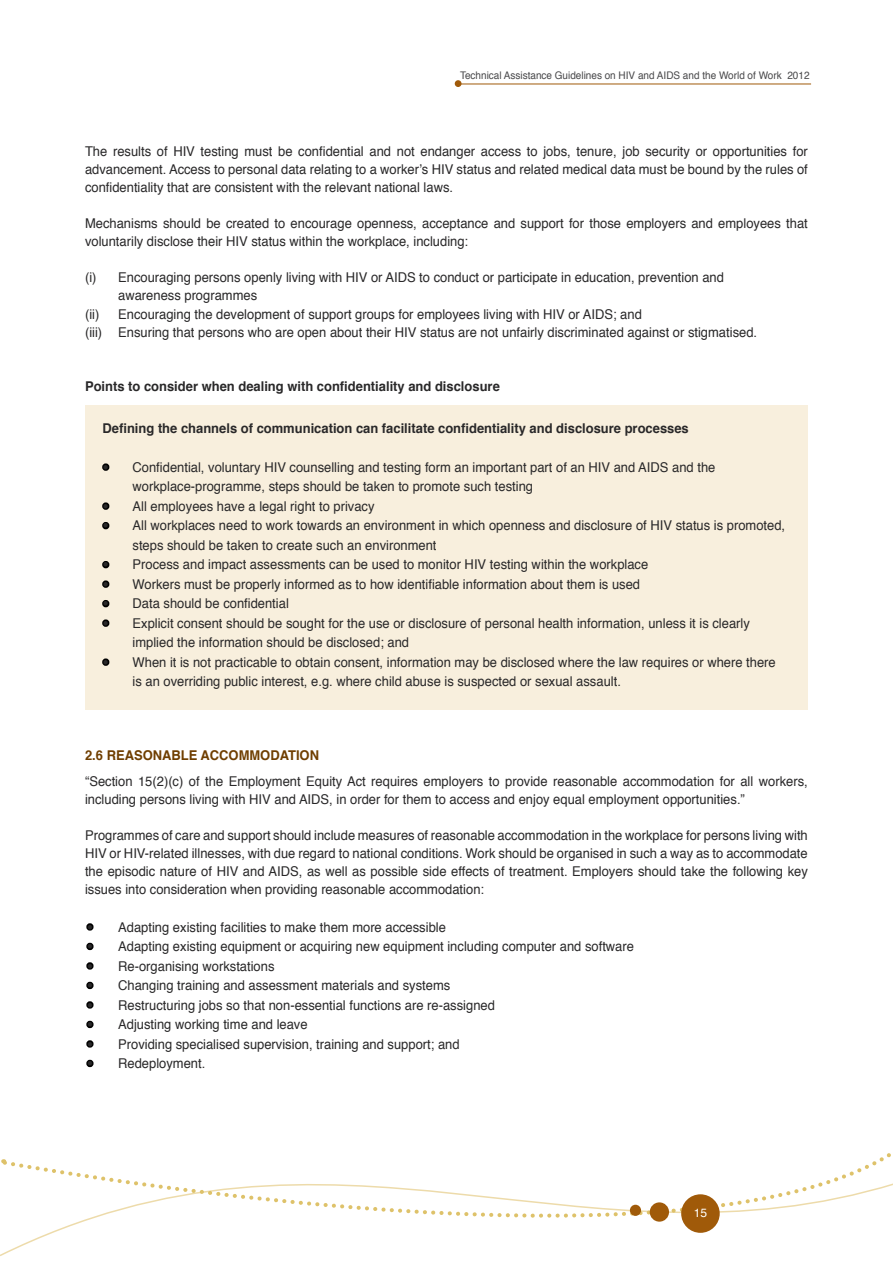
<style>
.page{position:relative;width:893px;height:1263px;background:#fff}
.page>*{position:absolute;margin:0;border:0;box-sizing:border-box;transform-origin:0 0}
.t1{font:13.5px/18px "Helvetica";color:#292829;scale:.96 1}
.t2{font:700 13.5px "Helvetica";color:#292829;scale:.96 1}
.t3{font:700 13.5px "Helvetica";color:#6f3e00;scale:.96 1}
.t4{font:12px "Helvetica";color:#fff}
.t5{font:10.5px "Helvetica";color:#48484a;scale:.95 1}
.s1{font-family:"Arial";font-weight:900}
</style>
<div class="page">
<svg style="left:4px;top:1153px;width:889px;height:102px"></svg>
<svg style="left:0;top:1159px;width:4px;height:97px"></svg>
<div style="left:681px;top:1194px;width:39px;height:39px;background:#a05a09;border-radius:50%"></div>
<div style="left:650px;top:1202px;width:19px;height:19px;background:#a05a09;border-radius:50%"></div>
<div style="left:630px;top:1205px;width:11px;height:11px;background:#a05a09;border-radius:50%"></div>
<hr style="left:460px;top:84px;width:351px;height:1px;background:#a05a09">
<div style="left:455px;top:80px;width:7px;height:7px;background:#a05a09;border-radius:50%"></div>
<div style="left:85px;top:406px;width:723px;height:304px;background:#f8efdd"></div>
<svg style="left:102px;top:463px;width:8px;height:8px"></svg>
<svg style="left:102px;top:502px;width:8px;height:8px"></svg>
<svg style="left:102px;top:522px;width:8px;height:8px"></svg>
<svg style="left:102px;top:561px;width:8px;height:8px"></svg>
<svg style="left:102px;top:580px;width:8px;height:8px"></svg>
<svg style="left:102px;top:600px;width:8px;height:8px"></svg>
<svg style="left:102px;top:619px;width:8px;height:8px"></svg>
<svg style="left:102px;top:658px;width:8px;height:8px"></svg>
<svg style="left:86px;top:923px;width:8px;height:8px"></svg>
<svg style="left:86px;top:942px;width:8px;height:9px"></svg>
<svg style="left:86px;top:962px;width:8px;height:8px"></svg>
<svg style="left:86px;top:981px;width:8px;height:9px"></svg>
<svg style="left:86px;top:1001px;width:8px;height:8px"></svg>
<svg style="left:86px;top:1020px;width:8px;height:9px"></svg>
<svg style="left:86px;top:1040px;width:8px;height:8px"></svg>
<svg style="left:86px;top:1059px;width:8px;height:9px"></svg>
<p class="t5" style="left:460px;top:67px;width:369px">Technical Assistance Guidelines on HIV and AIDS and the World of Work 2012</p>
<p class="t1" style="left:85px;top:142px;width:754px;text-align:justify">The results of HIV testing must be confidential and not endanger access to jobs, tenure, job security or opportunities for advancement. Access to personal data relating to a worker’s HIV status and related medical data must be bound by the rules of confidentiality that are consistent with the relevant national laws.</p>
<p class="t1" style="left:85px;top:214px;width:754px">Mechanisms should be created to encourage openness, acceptance and support for those employers and employees that voluntarily disclose their HIV status within the workplace, including:</p>
<p class="t1" style="left:118px;top:268px;width:633px;text-indent:-33px">(i) Encouraging persons openly living with HIV or AIDS to conduct or participate in education, prevention and awareness programmes</p>
<p class="t1" style="left:85px;top:306px;width:702px">(ii) Encouraging the development of support groups for employees living with HIV or AIDS; and<br>(iii) Ensuring that persons who are open about their HIV status are not unfairly discriminated against or stigmatised.</p>
<p class="t2" style="left:85px;top:376px;width:434px">Points to consider when dealing with confidentiality and disclosure</p>
<p class="t2" style="left:103px;top:417px;width:612px">Defining the channels of communication can facilitate confidentiality and disclosure processes</p>
<p class="t1" style="left:133px;top:458px;width:609px;line-height:19.5px;text-indent:-30px"><span class="s1">•</span> Confidential, voluntary HIV counselling and testing form an important part of an HIV and AIDS and the workplace-programme, steps should be taken to promote such testing</p>
<p class="t1" style="left:103px;top:497px;width:285px"><span class="s1">•</span> All employees have a legal right to privacy</p>
<p class="t1" style="left:133px;top:516px;width:681px;line-height:19.5px;text-indent:-30px"><span class="s1">•</span> All workplaces need to work towards an environment in which openness and disclosure of HIV status is promoted, steps should be taken to create such an environment</p>
<p class="t1" style="left:103px;top:556px;width:570px"><span class="s1">•</span> Process and impact assessments can be used to monitor HIV testing within the workplace</p>
<p class="t1" style="left:103px;top:575px;width:561px"><span class="s1">•</span> Workers must be properly informed as to how identifiable information about them is used</p>
<p class="t1" style="left:103px;top:595px;width:196px"><span class="s1">•</span> Data should be confidential</p>
<p class="t1" style="left:133px;top:614px;width:645px;line-height:19.5px;text-indent:-30px"><span class="s1">•</span> Explicit consent should be sought for the use or disclosure of personal health information, unless it is clearly implied the information should be disclosed; and</p>
<p class="t1" style="left:133px;top:653px;width:672px;line-height:19.5px;text-indent:-30px"><span class="s1">•</span> When it is not practicable to obtain consent, information may be disclosed where the law requires or where there is an overriding public interest, e.g. where child abuse is suspected or sexual assault.</p>
<p class="t3" style="left:85px;top:744px;width:245px">2.6 REASONABLE ACCOMMODATION</p>
<p class="t1" style="left:85px;top:773px;width:754px">“Section 15(2)(c) of the Employment Equity Act requires employers to provide reasonable accommodation for all workers, including persons living with HIV and AIDS, in order for them to access and enjoy equal employment opportunities.”</p>
<p class="t1" style="left:85px;top:827px;width:754px;text-align:justify">Programmes of care and support should include measures of reasonable accommodation in the workplace for persons living with HIV or HIV-related illnesses, with due regard to national conditions. Work should be organised in such a way as to accommodate the episodic nature of HIV and AIDS, as well as possible side effects of treatment. Employers should take the following key issues into consideration when providing reasonable accommodation:</p>
<p class="t1" style="left:87px;top:918px;width:376px"><span class="s1">•</span> Adapting existing facilities to make them more accessible</p>
<p class="t1" style="left:87px;top:938px;width:572px"><span class="s1">•</span> Adapting existing equipment or acquiring new equipment including computer and software</p>
<p class="t1" style="left:87px;top:957px;width:197px"><span class="s1">•</span> Re-organising workstations</p>
<p class="t1" style="left:87px;top:977px;width:380px"><span class="s1">•</span> Changing training and assessment materials and systems</p>
<p class="t1" style="left:87px;top:996px;width:427px"><span class="s1">•</span> Restructuring jobs so that non-essential functions are re-assigned</p>
<p class="t1" style="left:87px;top:1016px;width:232px"><span class="s1">•</span> Adjusting working time and leave</p>
<p class="t1" style="left:87px;top:1035px;width:390px"><span class="s1">•</span> Providing specialised supervision, training and support; and</p>
<p class="t1" style="left:87px;top:1055px;width:125px"><span class="s1">•</span> Redeployment.</p>
<p class="t4" style="left:694px;top:1203px;width:15px">15</p>
</div>
